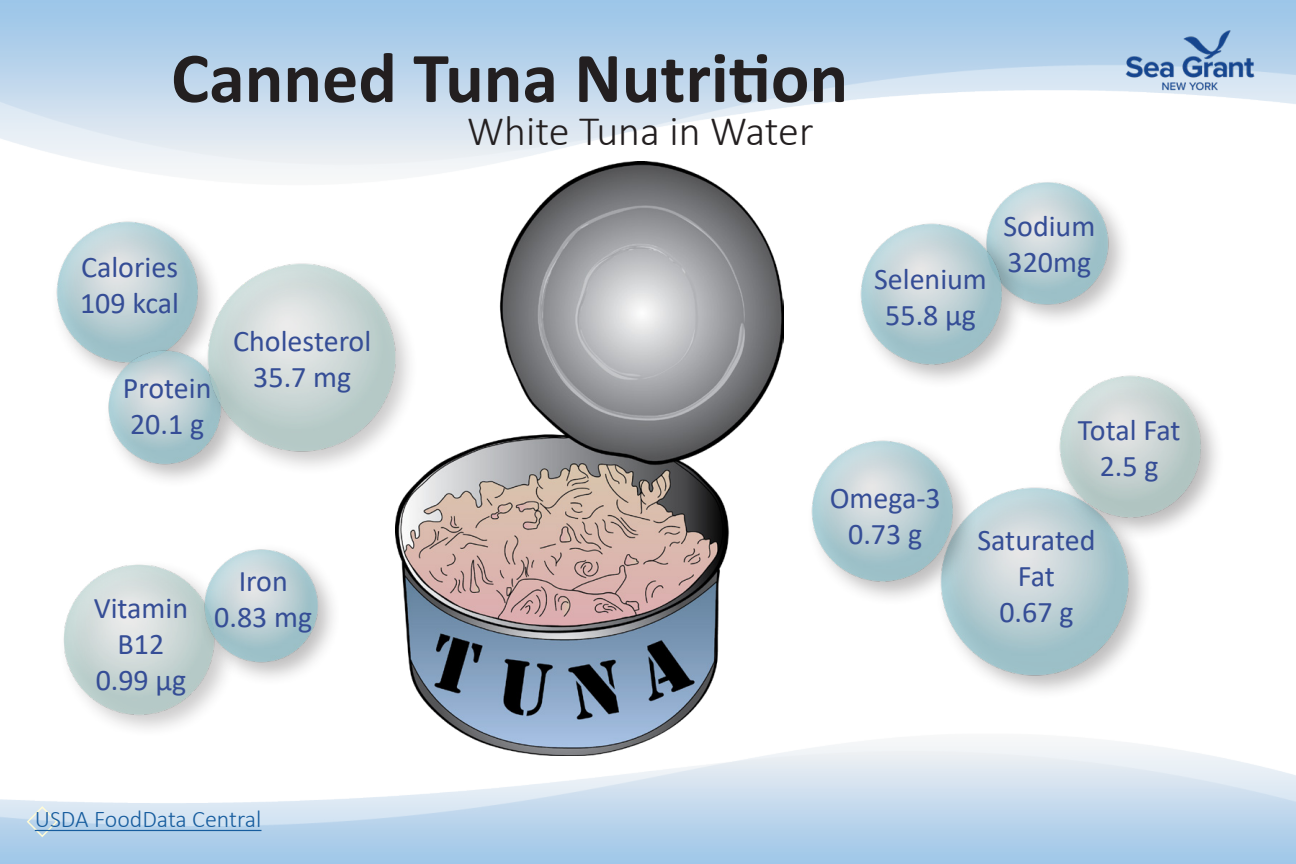
<style>
.page{position:relative;width:1296px;height:864px;background:#fff}
.page>*{position:absolute;margin:0;border:0;box-sizing:border-box;transform-origin:0 0}
.t1{font:700 72px "Calibri";color:#231f20}
.t2{font:300 42px "Calibri";color:#231f20}
.Nutrition_Data_10pt{font:30px/36px "Calibri";color:#354d96;text-align:center}
.Acknowledgement_8pt{font:300 24px "Calibri";color:#175d9e}
</style>
<div class="page">
<img style="left:0;top:742px;width:1296px;height:122px">
<img style="left:0;top:0;width:1296px;height:174px">
<img style="left:1120px;top:25px;width:140px;height:70px">
<img style="left:395px;top:162px;width:388px;height:594px">
<img style="left:56px;top:221px;width:136px;height:148px">
<div style="left:102px;top:344px;width:144px;height:144px;background:#231f20;opacity:.41"></div>
<img style="left:99px;top:342px;width:102px;height:128px">
<img style="left:943px;top:487px;width:198px;height:200px">
<div style="left:980px;top:176px;width:152px;height:153px;background:#231f20;opacity:.41"></div>
<img style="left:976px;top:172px;width:141px;height:139px">
<div style="left:807px;top:435px;width:171px;height:171px;background:#231f20;opacity:.41"></div>
<img style="left:807px;top:435px;width:156px;height:154px">
<div style="left:856px;top:218px;width:170px;height:171px;background:#231f20;opacity:.41"></div>
<img style="left:856px;top:212px;width:156px;height:161px">
<div style="left:201px;top:258px;width:219px;height:218px;background:#fff"></div>
<img style="left:192px;top:249px;width:216px;height:214px">
<div style="left:1054px;top:371px;width:171px;height:170px;background:#231f20;opacity:.43"></div>
<img style="left:1048px;top:371px;width:162px;height:154px">
<div style="left:58px;top:559px;width:180px;height:179px;background:#231f20;opacity:.33"></div>
<img style="left:58px;top:559px;width:166px;height:164px">
<div style="left:198px;top:543px;width:144px;height:144px;background:#231f20;opacity:.41"></div>
<img style="left:195px;top:543px;width:130px;height:126px">
<svg style="left:26px;top:805px;width:33px;height:33px"></svg>
<hr style="left:35px;top:830px;width:226px;height:1px;background:#175d9e">
<p class="t1" style="left:171px;top:27px;width:679px">Canned Tuna Nutrition</p>
<p class="Nutrition_Data_10pt" style="left:81px;top:248px;width:99px">Calories</p>
<p class="Nutrition_Data_10pt" style="left:80px;top:284px;width:101px">109 kcal</p>
<p class="Nutrition_Data_10pt" style="left:123px;top:369px;width:90px">Protein</p>
<p class="Nutrition_Data_10pt" style="left:130px;top:405px;width:76px">20.1 g</p>
<p class="Nutrition_Data_10pt" style="left:233px;top:322px;width:140px">Cholesterol</p>
<p class="Nutrition_Data_10pt" style="left:253px;top:358px;width:100px">35.7 mg</p>
<p class="Nutrition_Data_10pt" style="left:94px;top:590px;width:96px">Vitamin</p>
<p class="Nutrition_Data_10pt" style="left:118px;top:626px;width:48px">B12</p>
<p class="Nutrition_Data_10pt" style="left:96px;top:662px;width:92px">0.99 µg</p>
<p class="Nutrition_Data_10pt" style="left:239px;top:562px;width:51px">Iron</p>
<p class="Nutrition_Data_10pt" style="left:214px;top:598px;width:100px">0.83 mg</p>
<p class="Acknowledgement_8pt" style="left:35px;top:805px;width:228px">USDA FoodData Central</p>
<p class="t2" style="left:467px;top:105px;width:348px">White Tuna in Water</p>
<p class="Nutrition_Data_10pt" style="left:874px;top:261px;width:114px">Selenium</p>
<p class="Nutrition_Data_10pt" style="left:885px;top:297px;width:92px">55.8 µg</p>
<p class="Nutrition_Data_10pt" style="left:1003px;top:208px;width:93px">Sodium</p>
<p class="Nutrition_Data_10pt" style="left:1008px;top:244px;width:85px">320mg</p>
<p class="Nutrition_Data_10pt" style="left:830px;top:479px;width:113px">Omega-3</p>
<p class="Nutrition_Data_10pt" style="left:848px;top:515px;width:76px">0.73 g</p>
<p class="Nutrition_Data_10pt" style="left:1078px;top:412px;width:104px">Total Fat</p>
<p class="Nutrition_Data_10pt" style="left:1100px;top:448px;width:60px">2.5 g</p>
<p class="Nutrition_Data_10pt" style="left:977px;top:522px;width:120px">Saturated<br>Fat</p>
<p class="Nutrition_Data_10pt" style="left:999px;top:594px;width:76px">0.67 g</p>
</div>
